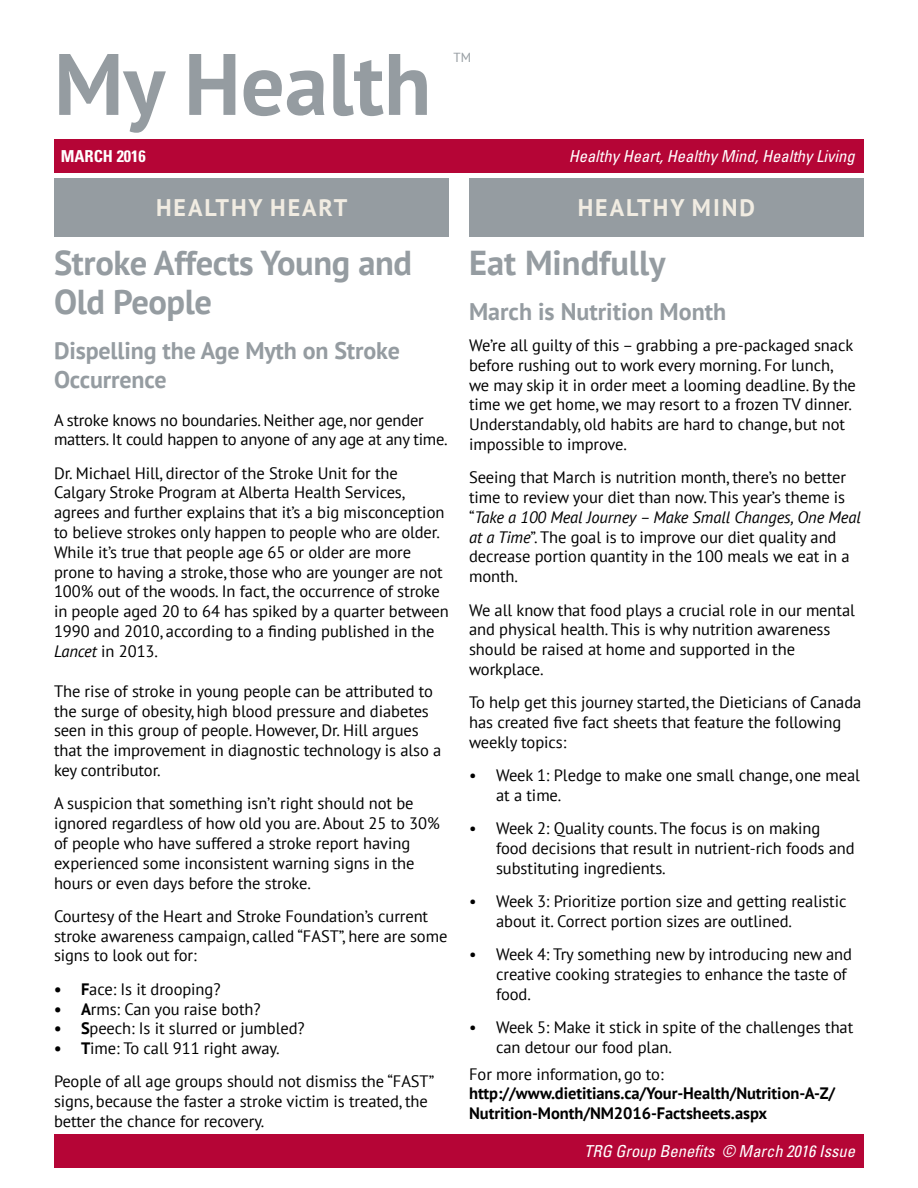
<style>
.page{position:relative;width:918px;height:1188px;background:#fff}
.page>*{position:absolute;margin:0;border:0;box-sizing:border-box;transform-origin:0 0}
.t1{font:700 87px "PT Sans";color:#959ca1}
.t2{font:700 34.5px/39px "PT Sans";letter-spacing:-.01em;color:#959ca1}
.t3{font:700 24px/28.8px "PT Sans";letter-spacing:-.005em;color:#959ca1}
.t4{font:700 24px "PT Sans";letter-spacing:.08em;color:#f1ece2}
.t5{font:16.5px/19.8px "PT Sans";letter-spacing:-.005em;color:#000}
.t6{font:700 16.5px/19.8px "PT Sans";letter-spacing:-.005em;color:#000}
.t7{font:italic condensed 16.5px "Univers";color:#fff}
.t8{font:700 condensed 16.5px "Univers";color:#fff}
.t9{font:13.05px "PT Sans";color:#959ca1}
.s1{font-style:italic}
.s2{font-weight:700}
</style>
<div class="page">
<div style="left:54px;top:139px;width:810px;height:34px;background:#b50536"></div>
<div style="left:54px;top:1134px;width:810px;height:34px;background:#b50536"></div>
<div style="left:54px;top:178px;width:394px;height:58px;background:#959ca1"></div>
<div style="left:469px;top:178px;width:394px;height:58px;background:#959ca1"></div>
<h1 class="t1" style="left:54px;top:27px;width:379px">My Health</h1>
<p class="t9" style="left:453px;top:49px;width:19px">TM</p>
<p class="t8" style="left:61px;top:146px;width:87px">MARCH 2016</p>
<p class="t7" style="left:569px;top:146px;width:287px">Healthy Heart, Healthy Mind, Healthy Living</p>
<p class="t4" style="left:156px;top:192px;width:193px">HEALTHY HEART</p>
<p class="t2" style="left:54px;top:243px;width:360px">Stroke Affects Young and<br>Old People</p>
<p class="t3" style="left:54px;top:336px;width:347px">Dispelling the Age Myth on Stroke<br>Occurrence</p>
<p class="t5" style="left:54px;top:409px;width:395px">A stroke knows no boundaries. Neither age, nor gender matters. It could happen to anyone of any age at any time.</p>
<p class="t5" style="left:54px;top:463px;width:396px">Dr. Michael Hill, director of the Stroke Unit for the Calgary Stroke Program at Alberta Health Services, agrees and further explains that it’s a big misconception to believe strokes only happen to people who are older.<br>While it’s true that people age 65 or older are more prone to having a stroke, those who are younger are not 100% out of the woods. In fact, the occurrence of stroke in people aged 20 to 64 has spiked by a quarter between 1990 and 2010, according to a finding published in the <span class="s1">Lancet</span> in 2013.</p>
<p class="t5" style="left:54px;top:681px;width:389px">The rise of stroke in young people can be attributed to the surge of obesity, high blood pressure and diabetes seen in this group of people. However, Dr. Hill argues that the improvement in diagnostic technology is also a key contributor.</p>
<p class="t5" style="left:54px;top:793px;width:387px">A suspicion that something isn’t right should not be ignored regardless of how old you are. About 25 to 30% of people who have suffered a stroke report having experienced some inconsistent warning signs in the hours or even days before the stroke.</p>
<p class="t5" style="left:54px;top:906px;width:395px">Courtesy of the Heart and Stroke Foundation’s current stroke awareness campaign, called “FAST”, here are some signs to look out for:</p>
<p class="t5" style="left:54px;top:979px;width:168px"><span class="s2">• F</span>ace: Is it drooping?</p>
<p class="t5" style="left:54px;top:998px;width:208px"><span class="s2">• A</span>rms: Can you raise both?</p>
<p class="t5" style="left:54px;top:1018px;width:252px"><span class="s2">• S</span>peech: Is it slurred or jumbled?</p>
<p class="t5" style="left:54px;top:1038px;width:227px"><span class="s2">• T</span>ime: To call 911 right away.</p>
<p class="t5" style="left:54px;top:1071px;width:382px">People of all age groups should not dismiss the “FAST” signs, because the faster a stroke victim is treated, the better the chance for recovery.</p>
<p class="t4" style="left:578px;top:192px;width:179px">HEALTHY MIND</p>
<p class="t2" style="left:469px;top:243px;width:198px">Eat Mindfully</p>
<p class="t3" style="left:469px;top:297px;width:259px">March is Nutrition Month</p>
<p class="t5" style="left:469px;top:335px;width:388px">We’re all guilty of this – grabbing a pre-packaged snack before rushing out to work every morning. For lunch, we may skip it in order meet a looming deadline. By the time we get home, we may resort to a frozen TV dinner.<br>Understandably, old habits are hard to change, but not impossible to improve.</p>
<p class="t5" style="left:469px;top:467px;width:393px">Seeing that March is nutrition month, there’s no better time to review your diet than now. This year’s theme is “<span class="s1">Take a 100 Meal Journey – Make Small Changes, One Meal at a Time</span>”. The goal is to improve our diet quality and decrease portion quantity in the 100 meals we eat in a month.</p>
<p class="t5" style="left:469px;top:599px;width:387px">We all know that food plays a crucial role in our mental and physical health. This is why nutrition awareness should be raised at home and supported in the workplace.</p>
<p class="t5" style="left:469px;top:692px;width:394px">To help get this journey started, the Dieticians of Canada has created five fact sheets that feature the following weekly topics:</p>
<p class="t5" style="left:496px;top:765px;width:366px;text-indent:-27px">• Week 1: Pledge to make one small change, one meal at a time.</p>
<p class="t5" style="left:496px;top:818px;width:360px;text-indent:-27px">• Week 2: Quality counts. The focus is on making food decisions that result in nutrient-rich foods and substituting ingredients.</p>
<p class="t5" style="left:496px;top:891px;width:352px;text-indent:-27px">• Week 3: Prioritize portion size and getting realistic about it. Correct portion sizes are outlined.</p>
<p class="t5" style="left:496px;top:944px;width:357px;text-indent:-27px">• Week 4: Try something new by introducing new and creative cooking strategies to enhance the taste of food.</p>
<p class="t5" style="left:496px;top:1017px;width:359px;text-indent:-27px">• Week 5: Make it stick in spite of the challenges that can detour our food plan.</p>
<p class="t5" style="left:469px;top:1063px;width:196px">For more information, go to:</p>
<p class="t6" style="left:469px;top:1083px;width:368px">http://www.dietitians.ca/Your-Health/Nutrition-A-Z/<br>Nutrition-Month/NM2016-Factsheets.aspx</p>
<p class="t7" style="left:584px;top:1141px;width:272px">TRG Group Benefits © March 2016 Issue</p>
</div>
